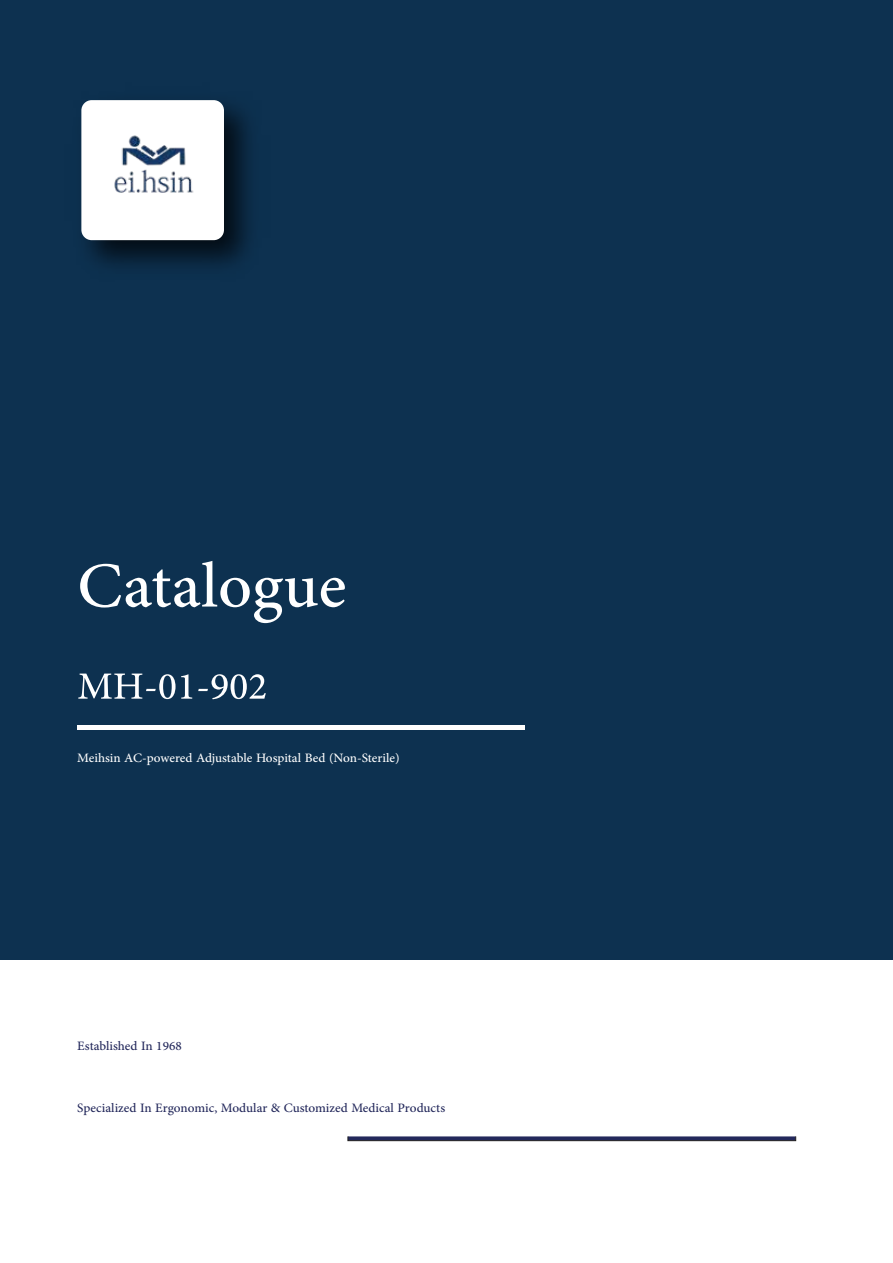
<style>
.page{position:relative;width:893px;height:1263px;background:#fff}
.page>*{position:absolute;margin:0;border:0;box-sizing:border-box;transform-origin:0 0}
.t1{font:90px "Adobe Arabic";color:#fff}
.t2{font:54px "Adobe Arabic";color:#fff}
.t3{font:18px "Adobe Arabic";color:#23285b}
.t4{font:18px "Adobe Arabic";color:#fff}
</style>
<div class="page">
<div style="left:0;top:0;width:893px;height:960px;background:#0d3150"></div>
<hr style="left:77px;top:726px;width:448px;height:4px;background:#fff">
<img style="left:83px;top:100px;width:166px;height:166px">
<div style="left:81px;top:100px;width:143px;height:140px;background:#fff;border-radius:10px"></div>
<img style="left:81px;top:108px;width:161px;height:136px">
<svg style="left:348px;top:1136px;width:448px;height:5px;background:#383b61"></svg>
<h1 class="t1" style="left:77px;top:523px;width:271px">Catalogue</h1>
<h2 class="t2" style="left:77px;top:648px;width:191px">MH-01-902</h2>
<p class="t4" style="left:77px;top:745px;width:324px">Meihsin AC-powered Adjustable Hospital Bed (Non-Sterile)</p>
<p class="t3" style="left:77px;top:1033px;width:106px">Established In 1968</p>
<p class="t3" style="left:77px;top:1095px;width:369px">Specialized In Ergonomic, Modular &amp; Customized Medical Products</p>
</div>
